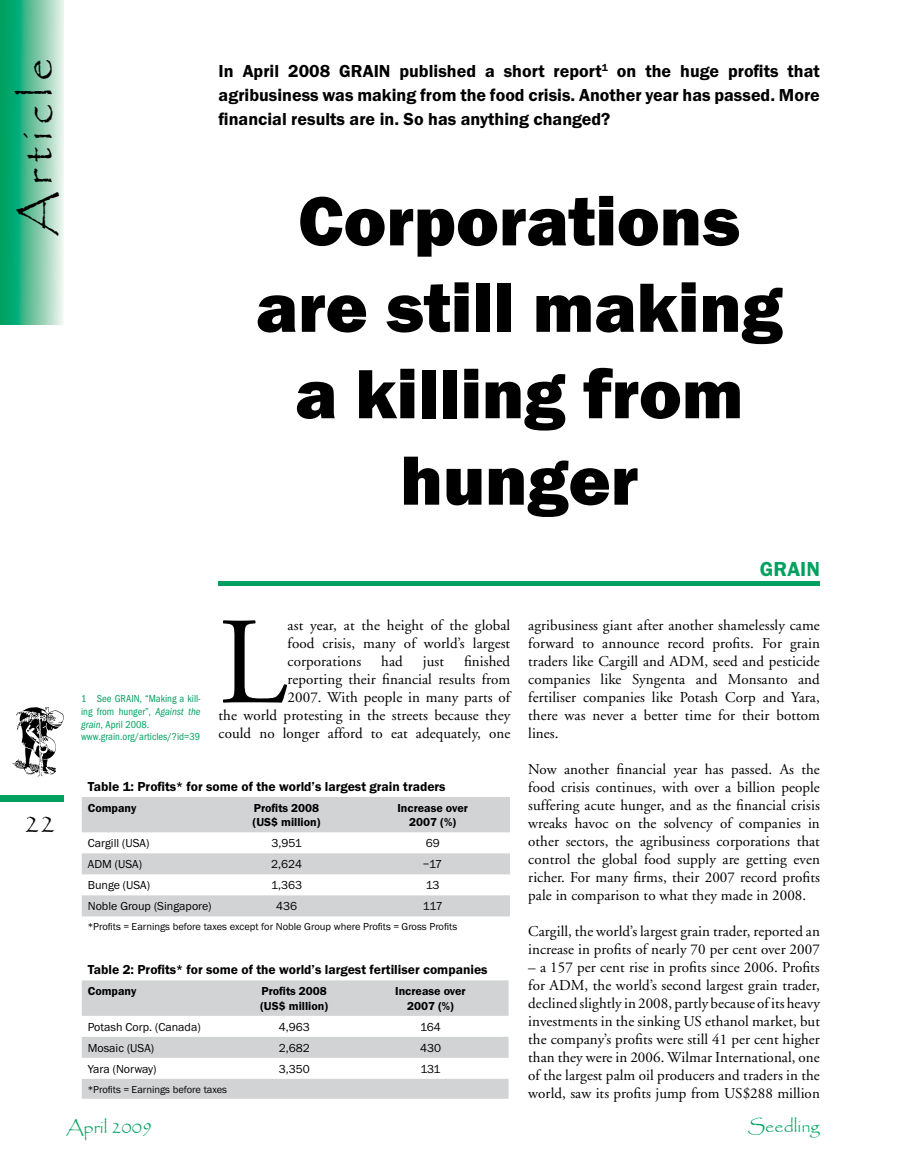
<style>
.page{position:relative;width:905px;height:1175px;background:#fff}
.page>*{position:absolute;margin:0;border:0;box-sizing:border-box;transform-origin:0 0}
.t1{font:123.6px "Adobe Garamond";color:#000}
.t2{font:800 72px/86.4px "Franklin Got Md ITC";color:#000;text-align:center}
.t3{font:45px "Papyrus";letter-spacing:.15em;color:#000}
.t4{font:27px "Papyrus";color:#000}
.t5{font:600 21px "Franklin Got ITC";color:#00a160}
.t6{font:600 18px/24px "Franklin Got ITC";color:#000;text-align:justify}
.t7{font:18px "Papyrus";color:#00a160}
.t8{font:15px/18px "Adobe Garamond";letter-spacing:.005em;color:#000;text-align:justify}
.t9{font:600 13.5px "Franklin Got ITC";color:#000}
.t10{font:12px "Franklin Got ITC";color:#000}
.t11{font:600 12px/14.4px "Franklin Got ITC";color:#000}
.t12{font:10.5px "Franklin Got ITC";color:#000}
.t13{font:10.5px/12.6px "Franklin Got Cd ITC";color:#00a160}
.s1{font-style:italic}
</style>
<div class="page">
<div style="left:0;top:795px;width:64px;height:6px;background:#00a160"></div>
<svg style="left:12px;top:707px;width:52px;height:69px"></svg>
<svg style="left:0;top:0;width:64px;height:324px;background:#62c39e"></svg>
<hr style="left:219px;top:581px;width:600px;height:4px;background:#00a160">
<svg style="left:82px;top:797px;width:428px;height:119px;fill:#d1d3d4"></svg>
<svg style="left:82px;top:980px;width:426px;height:118px;fill:#d1d3d4"></svg>
<h3 class="t3" style="left:10px;top:236px;width:179px;rotate:-90deg">Article</h3>
<h3 class="t4" style="left:24px;top:807px;width:32px">22</h3>
<p class="t6" style="left:219px;top:59px;width:602px">In April 2008 GRAIN published a short report<sup>1</sup> on the huge profits that agribusiness was making from the food crisis. Another year has passed. More financial results are in. So has anything changed?</p>
<h2 class="t2" style="left:256px;top:179px;width:528px">Corporations are still making a killing from hunger</h2>
<h3 class="t5" style="left:759px;top:557px;width:13px">grain</h3>
<p class="t13" style="left:81px;top:692px;width:121px">1 See GRAIN, “Making a kill&shy;ing from hunger”, <span class="s1">Against the grain</span>, April 2008. www.grain.org/articles/?id=39</p>
<h1 class="t1" style="left:219px;top:597px;width:70px">L</h1>
<p class="t8" style="left:287px;top:617px;width:224px">ast year, at the height of the global food crisis, many of world’s largest corporations</p>
<p class="t8" style="left:219px;top:653px;width:293px;text-align:right">finished<br>reporting their financial results from<br>2007. With people in many parts of<br>the world protesting in the streets because they could no longer afford to eat adequately, one</p>
<p class="t8" style="left:381px;top:653px;width:23px">had</p>
<p class="t8" style="left:423px;top:653px;width:23px">just</p>
<p class="t9" style="left:88px;top:778px;width:359px">Table 1: Profits* for some of the world’s largest grain traders</p>
<p class="t11" style="left:88px;top:800px;width:50px">Company</p>
<p class="t11" style="left:252px;top:800px;width:69px">Profits 2008 (US$ million)</p>
<p class="t11" style="left:397px;top:800px;width:72px;text-align:center">Increase over<br>2007 (%)</p>
<p class="t10" style="left:88px;top:836px;width:63px">Cargill (USA)</p>
<p class="t10" style="left:271px;top:836px;width:32px">3,951</p>
<p class="t10" style="left:425px;top:836px;width:15px">69</p>
<p class="t10" style="left:88px;top:857px;width:56px">ADM (USA)</p>
<p class="t10" style="left:271px;top:857px;width:32px">2,624</p>
<p class="t10" style="left:423px;top:857px;width:21px">–17</p>
<p class="t10" style="left:88px;top:878px;width:64px">Bunge (USA)</p>
<p class="t10" style="left:271px;top:878px;width:32px">1,363</p>
<p class="t10" style="left:426px;top:878px;width:15px">13</p>
<p class="t10" style="left:88px;top:899px;width:125px">Noble Group (Singapore)</p>
<p class="t10" style="left:276px;top:899px;width:22px">436</p>
<p class="t10" style="left:423px;top:899px;width:21px">117</p>
<p class="t12" style="left:88px;top:921px;width:371px">*Profits = Earnings before taxes except for Noble Group where Profits = Gross Profits</p>
<p class="t9" style="left:88px;top:962px;width:401px">Table 2: Profits* for some of the world’s largest fertiliser companies</p>
<p class="t11" style="left:88px;top:984px;width:50px">Company</p>
<p class="t11" style="left:260px;top:984px;width:69px">Profits 2008 (US$ million)</p>
<p class="t11" style="left:395px;top:984px;width:72px;text-align:center">Increase over<br>2007 (%)</p>
<p class="t10" style="left:88px;top:1020px;width:114px">Potash Corp. (Canada)</p>
<p class="t10" style="left:279px;top:1020px;width:32px">4,963</p>
<p class="t10" style="left:420px;top:1020px;width:22px">164</p>
<p class="t10" style="left:88px;top:1041px;width:68px">Mosaic (USA)</p>
<p class="t10" style="left:279px;top:1041px;width:32px">2,682</p>
<p class="t10" style="left:420px;top:1041px;width:22px">430</p>
<p class="t10" style="left:88px;top:1062px;width:70px">Yara (Norway)</p>
<p class="t10" style="left:279px;top:1062px;width:32px">3,350</p>
<p class="t10" style="left:420px;top:1062px;width:22px">131</p>
<p class="t12" style="left:88px;top:1083px;width:141px">*Profits = Earnings before taxes</p>
<p class="t8" style="left:528px;top:617px;width:293px">agribusiness giant after another shamelessly came forward to announce record profits. For grain traders like Cargill and ADM, seed and pesticide companies like Syngenta and Monsanto and fertiliser companies like Potash Corp and Yara, there was never a better time for their bottom lines.</p>
<p class="t8" style="left:528px;top:761px;width:293px">Now another financial year has passed. As the food crisis continues, with over a billion people suffering acute hunger, and as the financial crisis wreaks havoc on the solvency of companies in other sectors, the agribusiness corporations that control the global food supply are getting even richer. For many firms, their 2007 record profits pale in comparison to what they made in 2008.</p>
<p class="t8" style="left:528px;top:923px;width:293px">Cargill, the world’s largest grain trader, reported an increase in profits of nearly 70 per cent over 2007</p>
<p class="t8" style="left:528px;top:959px;width:293px">– a 157 per cent rise in profits since 2006. Profits for ADM, the world’s second largest grain trader, declined slightly in 2008, partly because of its heavy investments in the sinking US ethanol market, but the company’s profits were still 41 per cent higher than they were in 2006. Wilmar International, one of the largest palm oil producers and traders in the world, saw its profits jump from US$288 million</p>
<p class="t7" style="left:66px;top:1116px;width:88px">April 2009</p>
<p class="t7" style="left:748px;top:1115px;width:73px">Seedling</p>
</div>
